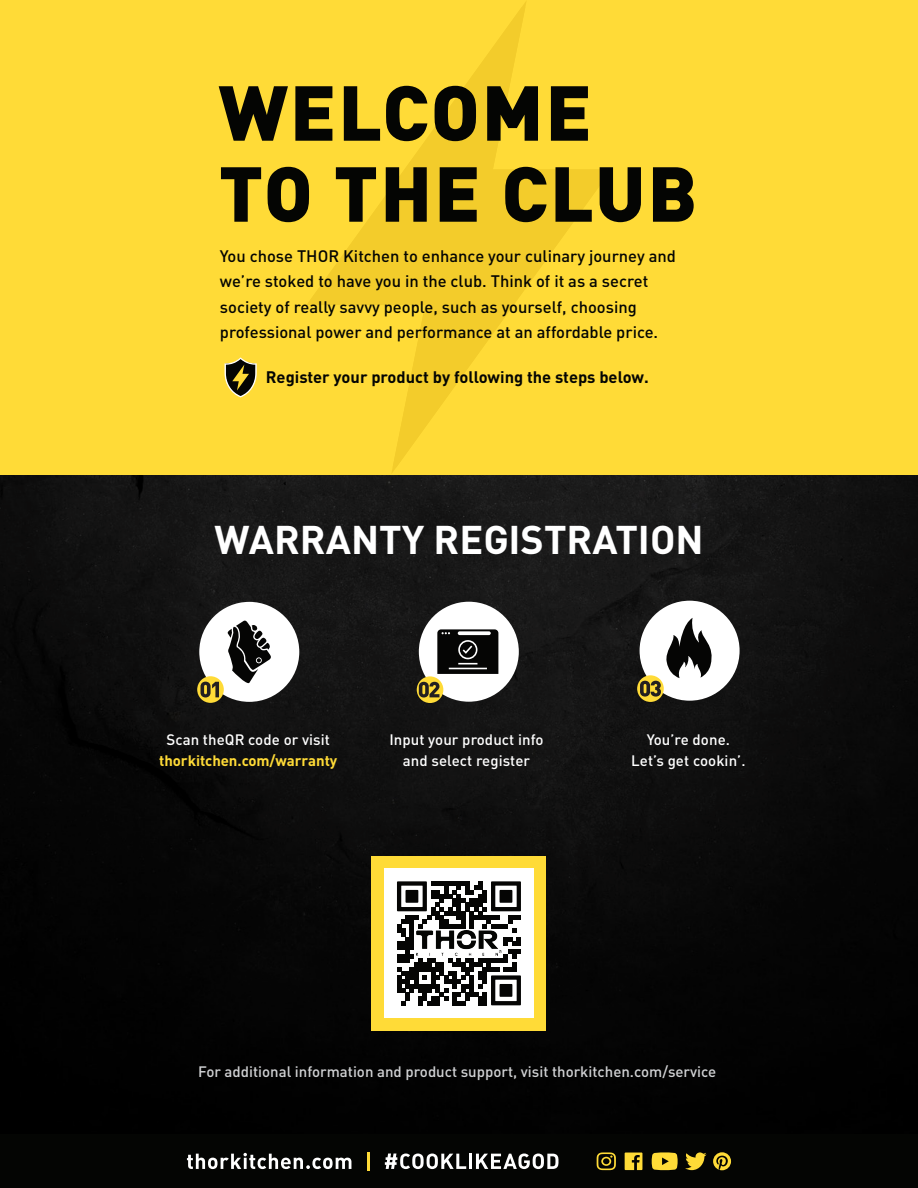
<style>
.page{position:relative;width:918px;height:1188px;background:#fff}
.page>*{position:absolute;margin:0;border:0;box-sizing:border-box;transform-origin:0 0}
.t1{font:900 76.5px/81px "DIN Pro";letter-spacing:.025em;color:#040503}
.t2{font:700 39.6px "DIN Pro";color:#fff}
.t3{font:500 16.5px/25.5px "DIN Pro";color:#040503}
.t4{font:700 16.5px "DIN Pro";color:#040503}
.t5{font:500 15px/21px "DIN Pro";letter-spacing:.005em;color:#fff;text-align:center}
.t6{font:500 15px "DIN Pro";color:#d1d2d4}
.t7{font:700 15px "DIN Pro";letter-spacing:-.005em;color:#ffdb37}
</style>
<div class="page">
<div style="left:0;top:0;width:918px;height:484px;background:#ffdb37"></div>
<div style="left:0;top:475px;width:918px;height:660px;background:linear-gradient(to bottom,#181818,#000)"></div>
<svg style="left:307px;top:7px;width:304px;height:460px"></svg>
<div style="left:0;top:1135px;width:918px;height:53px;background:#040503"></div>
<svg style="left:187px;top:1153px;width:164px;height:16px"></svg>
<hr style="left:367px;top:1152px;width:3px;height:19px;background:#ffdb37">
<svg style="left:385px;top:1154px;width:81px;height:15px"></svg>
<hr style="left:469px;top:1154px;width:3px;height:15px;background:#fff">
<svg style="left:476px;top:1154px;width:83px;height:15px"></svg>
<svg style="left:713px;top:1152px;width:18px;height:18px"></svg>
<svg style="left:597px;top:1152px;width:19px;height:18px"></svg>
<svg style="left:625px;top:1153px;width:17px;height:17px"></svg>
<svg style="left:685px;top:1152px;width:22px;height:18px"></svg>
<svg style="left:652px;top:1152px;width:26px;height:18px"></svg>
<div style="left:199px;top:602px;width:100px;height:100px;background:#fff;border-radius:50%"></div>
<svg style="left:228px;top:621px;width:43px;height:62px"></svg>
<svg style="left:197px;top:676px;width:27px;height:27px"></svg>
<svg style="left:201px;top:682px;width:18px;height:16px"></svg>
<div style="left:419px;top:602px;width:100px;height:100px;background:#fff;border-radius:50%"></div>
<svg style="left:417px;top:676px;width:26px;height:27px"></svg>
<svg style="left:419px;top:682px;width:20px;height:16px"></svg>
<svg style="left:437px;top:629px;width:61px;height:45px;background:#272726"></svg>
<div style="left:640px;top:601px;width:100px;height:100px;background:#fff;border-radius:50%"></div>
<svg style="left:637px;top:675px;width:27px;height:27px"></svg>
<svg style="left:640px;top:618px;width:76px;height:79px"></svg>
<svg style="left:225px;top:357px;width:32px;height:40px"></svg>
<div style="left:372px;top:856px;width:174px;height:175px;background:#ffdb37"></div>
<div style="left:384px;top:868px;width:150px;height:150px;background:#fff"></div>
<svg style="left:397px;top:881px;width:124px;height:124px"></svg>
<img style="left:416px;top:931px;width:86px;height:25px">
<h1 class="t1" style="left:219px;top:69px;width:480px">WELCOME<br>TO THE CLUB</h1>
<p class="t3" style="left:220px;top:242px;width:458px">You chose THOR Kitchen to enhance your culinary journey and we’re stoked to have you in the club. Think of it as a secret society of really savvy people, such as yourself, choosing professional power and performance at an affordable price.</p>
<p class="t4" style="left:266px;top:366px;width:384px">Register your product by following the steps below.</p>
<h2 class="t2" style="left:214px;top:512px;width:491px">WARRANTY REGISTRATION</h2>
<p class="t5" style="left:166px;top:729px;width:165px">Scan theQR code or visit</p>
<p class="t7" style="left:159px;top:750px;width:180px">thorkitchen.com/warranty</p>
<p class="t5" style="left:389px;top:729px;width:156px">Input your product info and select register</p>
<p class="t5" style="left:631px;top:728px;width:116px">You’re done.<br>Let’s get cookin’.</p>
<p class="t6" style="left:198px;top:1062px;width:520px">For additional information and product support, visit thorkitchen.com/service</p>
</div>
